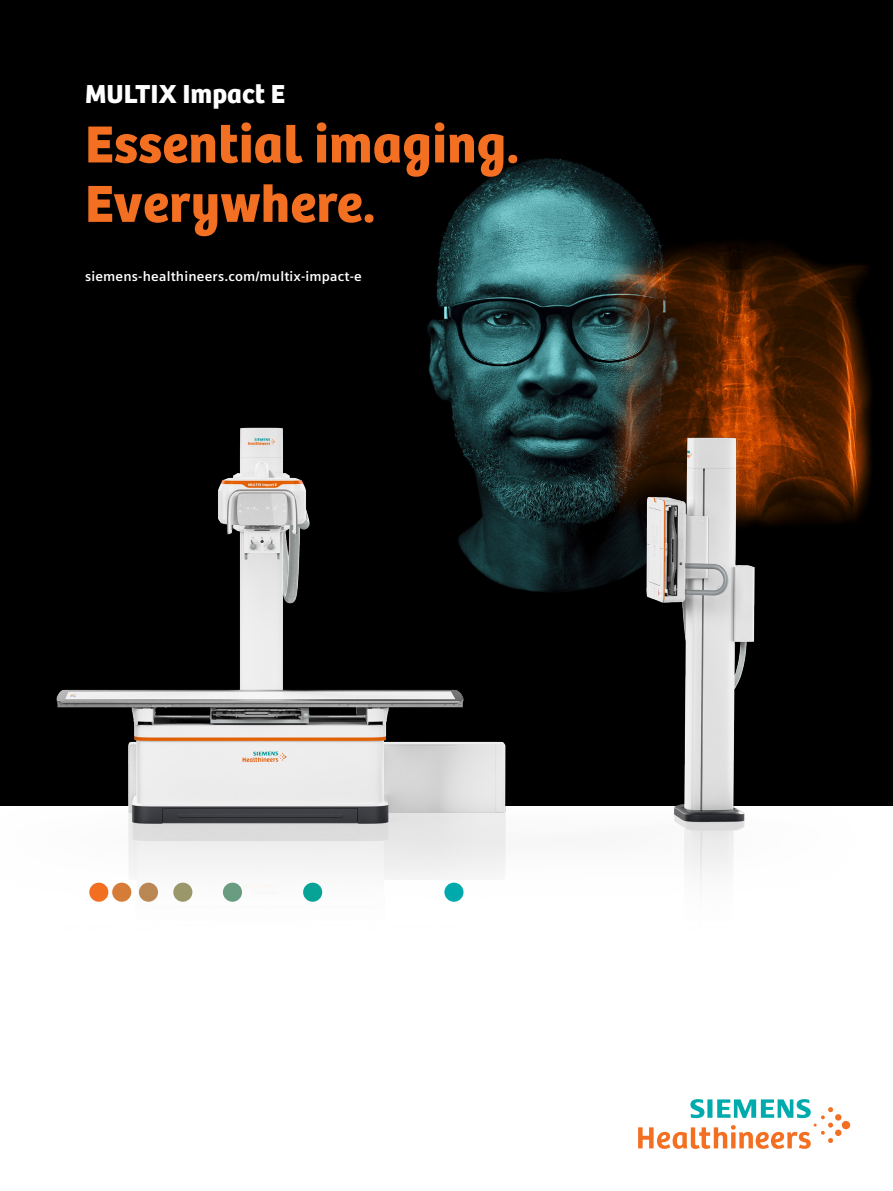
<style>
.page{position:relative;width:893px;height:1191px;background:#fff}
.page>*{position:absolute;margin:0;border:0;box-sizing:border-box;transform-origin:0 0}
.t1{font:54px/59.4px "SH Bree Headline Regular";color:#f36f21}
.t2{font:27px "SH Bree Headline Regular";color:#fff}
.t3{font:700 13.5px "Siemens Sans";letter-spacing:.015em;color:#fff}
</style>
<div class="page">
<svg style="left:638px;top:1099px;width:212px;height:50px"></svg>
<div style="left:0;top:0;width:893px;height:805px;background:#000"></div>
<img style="left:427px;top:158px;width:445px;height:262px">
<img style="left:0;top:420px;width:875px;height:482px">
<h2 class="t2" style="left:85px;top:73px;width:202px">MULTIX Impact E</h2>
<h1 class="t1" style="left:85px;top:113px;width:436px">Essential imaging.<br>Everywhere.</h1>
<p class="t3" style="left:85px;top:269px;width:278px">siemens-healthineers.com/multix-impact-e</p>
</div>
